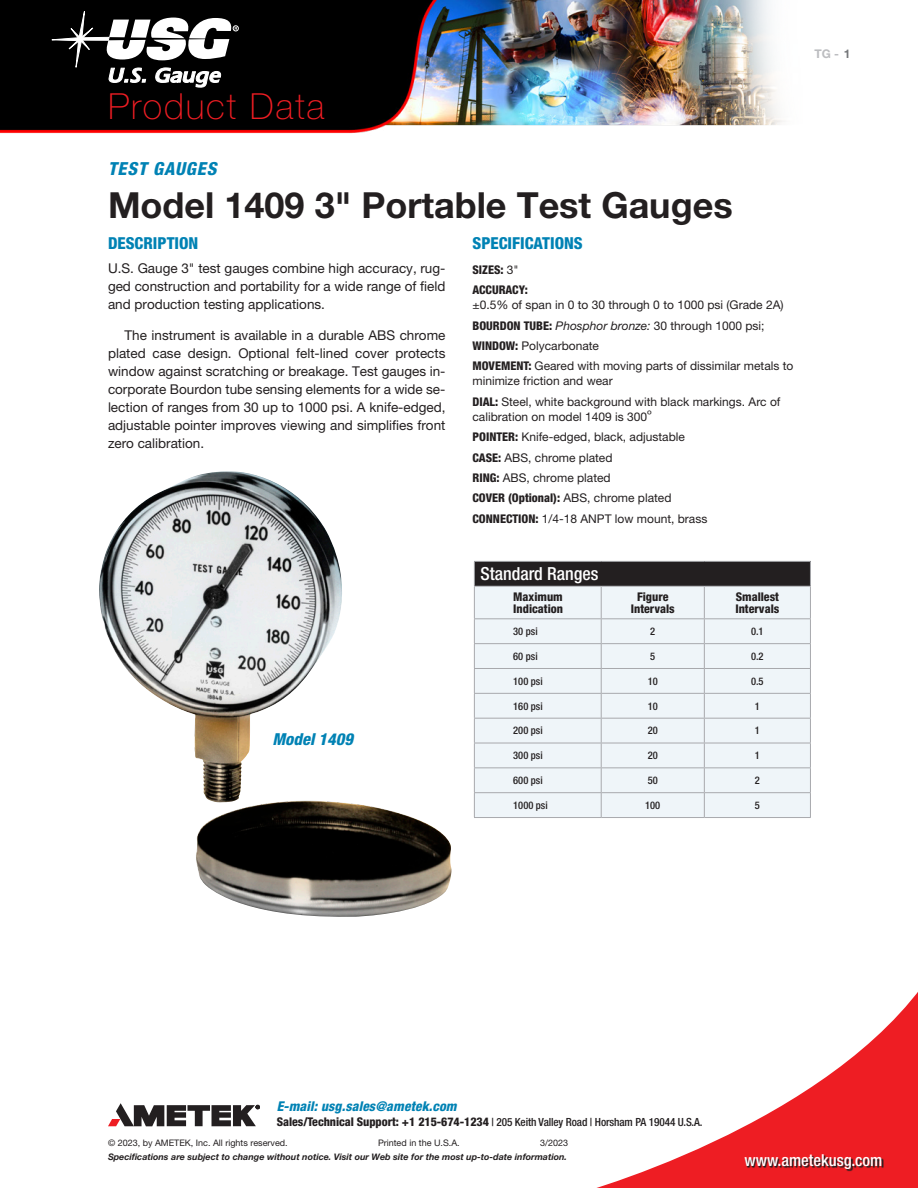
<style>
.page{position:relative;width:918px;height:1188px;background:#fff}
.page>*{position:absolute;margin:0;border:0;box-sizing:border-box;transform-origin:0 0}
.H1_product_name{font:700 36px "Helvetica Neue LT Pro";color:#231f20}
.t1{font:100 36px "Helvetica Neue LT Pro";letter-spacing:.05em;color:#ee1d23}
.chart_H1{font:500 condensed 18px "Helvetica Neue LT Pro";color:#fff}
.H2_caps_major_catego{font:italic 800 condensed 18px "Helvetica Neue LT Pro";letter-spacing:.05em;color:#0082b4}
.description_head{font:800 condensed 16.5px "Helvetica Neue LT Pro";color:#0082b4}
.t2{font:500 condensed 16.5px "Helvetica Neue LT Pro";color:#fff}
.H2_photo_captions{font:italic 800 condensed 16.5px "Helvetica Neue LT Pro";color:#0082b4}
.description_body{font:13.5px/18px "Helvetica Neue LT Pro";color:#231f20;text-align:justify}
.t3{font:italic 800 condensed 13.5px "Helvetica Neue LT Pro";letter-spacing:.01em;color:#0082b4}
.specs{font:12px/15px "Helvetica Neue LT Pro";color:#231f20}
.chart_H3_centered{font:800 condensed 12px/12px "Helvetica Neue LT Pro";color:#231f20}
.specs-2{font:800 condensed 12px "Helvetica Neue LT Pro";color:#231f20}
.t4{font:700 12px "Helvetica Neue LT Pro";color:#bcbdc0}
.t5{font:500 condensed 11.25px "Helvetica Neue LT Pro";letter-spacing:-.01em;color:#231f20}
.chart_body_copy_cent{font:500 condensed 10.5px "Helvetica Neue LT Pro";color:#231f20}
.t6{font:italic 700 9px "Helvetica Neue LT Pro";color:#231f20}
.t7{font:9px "Helvetica Neue LT Pro";color:#231f20}
.s1{font-weight:400;font-stretch:normal}
.s2{font-weight:800;font-stretch:condensed}
.s3{font-style:italic}
.s4{color:#76787b}
.s5{font-weight:800;font-size:12px}
</style>
<div class="page">
<svg style="left:596px;top:992px;width:322px;height:196px"></svg>
<img style="left:0;top:0;width:784px;height:134px">
<svg style="left:108px;top:1103px;width:152px;height:23px"></svg>
<svg style="left:745px;top:1155px;width:139px;height:17px;background:#b71d21"></svg>
<svg style="left:52px;top:11px;width:186px;height:76px"></svg>
<img style="left:99px;top:471px;width:353px;height:446px">
<div style="left:474px;top:561px;width:336px;height:25px;background:#231f20"></div>
<div style="left:475px;top:587px;width:335px;height:230px;background:#eff5f9"></div>
<hr style="left:601px;top:587px;width:1px;height:31px;background:#a8a9ad">
<hr style="left:704px;top:587px;width:1px;height:31px;background:#a8a9ad">
<svg style="left:601px;top:619px;width:1px;height:198px"></svg>
<svg style="left:704px;top:619px;width:1px;height:198px"></svg>
<hr style="left:474px;top:643px;width:127px;height:1px;background:#a8a9ad">
<hr style="left:601px;top:643px;width:103px;height:1px;background:#a8a9ad">
<hr style="left:704px;top:643px;width:107px;height:1px;background:#a8a9ad">
<hr style="left:474px;top:668px;width:127px;height:1px;background:#a8a9ad">
<hr style="left:601px;top:668px;width:103px;height:1px;background:#a8a9ad">
<hr style="left:704px;top:668px;width:107px;height:1px;background:#a8a9ad">
<hr style="left:474px;top:693px;width:127px;height:1px;background:#a8a9ad">
<hr style="left:601px;top:693px;width:103px;height:1px;background:#a8a9ad">
<hr style="left:704px;top:693px;width:107px;height:1px;background:#a8a9ad">
<hr style="left:474px;top:718px;width:127px;height:1px;background:#a8a9ad">
<hr style="left:601px;top:718px;width:103px;height:1px;background:#a8a9ad">
<hr style="left:704px;top:718px;width:107px;height:1px;background:#a8a9ad">
<hr style="left:474px;top:743px;width:127px;height:1px;background:#a8a9ad">
<hr style="left:601px;top:743px;width:103px;height:1px;background:#a8a9ad">
<hr style="left:704px;top:743px;width:107px;height:1px;background:#a8a9ad">
<hr style="left:474px;top:767px;width:127px;height:1px;background:#a8a9ad">
<hr style="left:601px;top:767px;width:103px;height:1px;background:#a8a9ad">
<hr style="left:704px;top:767px;width:107px;height:1px;background:#a8a9ad">
<hr style="left:474px;top:792px;width:127px;height:1px;background:#a8a9ad">
<hr style="left:601px;top:792px;width:103px;height:1px;background:#a8a9ad">
<hr style="left:704px;top:792px;width:107px;height:1px;background:#a8a9ad">
<hr style="left:474px;top:817px;width:127px;height:1px;background:#a8a9ad">
<hr style="left:601px;top:817px;width:103px;height:1px;background:#a8a9ad">
<hr style="left:704px;top:817px;width:107px;height:1px;background:#a8a9ad">
<svg style="left:474px;top:619px;width:1px;height:198px"></svg>
<svg style="left:810px;top:619px;width:1px;height:198px"></svg>
<hr style="left:474px;top:561px;width:127px;height:1px;background:#a8a9ad">
<svg style="left:474px;top:562px;width:1px;height:24px"></svg>
<hr style="left:601px;top:561px;width:103px;height:1px;background:#a8a9ad">
<hr style="left:704px;top:561px;width:107px;height:1px;background:#a8a9ad">
<svg style="left:810px;top:562px;width:1px;height:24px"></svg>
<hr style="left:474px;top:586px;width:127px;height:1px;background:#a8a9ad">
<hr style="left:474px;top:587px;width:1px;height:31px;background:#a8a9ad">
<hr style="left:601px;top:586px;width:103px;height:1px;background:#a8a9ad">
<hr style="left:704px;top:586px;width:107px;height:1px;background:#a8a9ad">
<hr style="left:810px;top:587px;width:1px;height:31px;background:#a8a9ad">
<hr style="left:474px;top:618px;width:127px;height:1px;background:#a8a9ad">
<hr style="left:601px;top:618px;width:103px;height:1px;background:#a8a9ad">
<hr style="left:704px;top:618px;width:107px;height:1px;background:#a8a9ad">
<h1 class="t1" style="left:108px;top:85px;width:218px">Product Data</h1>
<p class="H2_caps_major_catego" style="left:108px;top:157px;width:110px">TEST GAUGES</p>
<p class="H1_product_name" style="left:108px;top:183px;width:626px">Model 1409 3" Portable Test Gauges</p>
<p class="description_head" style="left:108px;top:233px;width:92px">DESCRIPTION</p>
<p class="description_body" style="left:108px;top:259px;width:339px">U.S. Gauge 3" test gauges combine high accuracy, rug&shy;ged construction and portability for a wide range of field and production testing applications.</p>
<p class="description_body" style="left:108px;top:326px;width:339px;text-indent:16px">The instrument is available in a durable ABS chrome plated case design. Optional felt-lined cover protects window against scratching or breakage. Test gauges in&shy;corporate Bourdon tube sensing elements for a wide se&shy;lection of ranges from 30 up to 1000 psi. A knife-edged, adjustable pointer improves viewing and simplifies front zero calibration.</p>
<p class="description_head" style="left:472px;top:233px;width:112px">SPECIFICATIONS</p>
<p class="specs-2" style="left:472px;top:262px;width:48px">SIZES: <span class="s1">3"</span></p>
<p class="specs" style="left:472px;top:282px;width:313px"><span class="s2">ACCURACY:<br></span>±0.5% of span in 0 to 30 through 0 to 1000 psi (Grade 2A)</p>
<p class="specs" style="left:472px;top:318px;width:294px"><span class="s2">BOURDON TUBE:</span> <span class="s3">Phosphor bronze:</span> 30 through 1000 psi;</p>
<p class="specs" style="left:472px;top:338px;width:128px"><span class="s2">WINDOW:</span> Polycarbonate</p>
<p class="specs" style="left:472px;top:358px;width:323px"><span class="s2">MOVEMENT:</span> Geared with moving parts of dissimilar metals to minimize friction and wear</p>
<p class="specs" style="left:472px;top:394px;width:310px"><span class="s2">DIAL:</span> Steel, white background with black markings. Arc of calibration on model 1409 is 300º</p>
<p class="specs" style="left:472px;top:429px;width:214px"><span class="s2">POINTER:</span> Knife-edged, black, adjustable</p>
<p class="specs" style="left:472px;top:450px;width:142px"><span class="s2">CASE:</span> ABS, chrome plated</p>
<p class="specs" style="left:472px;top:470px;width:140px"><span class="s2">RING:</span> ABS, chrome plated</p>
<p class="specs-2" style="left:472px;top:491px;width:201px">COVER (Optional): <span class="s1">ABS, chrome plated</span></p>
<p class="specs" style="left:472px;top:511px;width:236px"><span class="s2">CONNECTION:</span> 1/4-18 ANPT low mount, brass</p>
<p class="H2_photo_captions" style="left:272px;top:729px;width:82px">Model 1409</p>
<p class="chart_H1" style="left:480px;top:563px;width:120px">Standard Ranges</p>
<p class="chart_H3_centered" style="left:513px;top:590px;width:51px">Maximum<br>Indication</p>
<p class="chart_H3_centered" style="left:631px;top:590px;width:45px;text-align:center">Figure<br>Intervals</p>
<p class="chart_H3_centered" style="left:735px;top:590px;width:45px">Smallest<br>Intervals</p>
<p class="chart_body_copy_cent" style="left:513px;top:625px;width:26px">30 psi</p>
<p class="chart_body_copy_cent" style="left:650px;top:625px;width:7px">2</p>
<p class="chart_body_copy_cent" style="left:751px;top:625px;width:14px">0.1</p>
<p class="chart_body_copy_cent" style="left:513px;top:650px;width:26px">60 psi</p>
<p class="chart_body_copy_cent" style="left:650px;top:650px;width:7px">5</p>
<p class="chart_body_copy_cent" style="left:751px;top:650px;width:14px">0.2</p>
<p class="chart_body_copy_cent" style="left:513px;top:675px;width:31px">100 psi</p>
<p class="chart_body_copy_cent" style="left:648px;top:675px;width:12px">10</p>
<p class="chart_body_copy_cent" style="left:751px;top:675px;width:14px">0.5</p>
<p class="chart_body_copy_cent" style="left:513px;top:700px;width:31px">160 psi</p>
<p class="chart_body_copy_cent" style="left:648px;top:700px;width:12px">10</p>
<p class="chart_body_copy_cent" style="left:755px;top:700px;width:7px">1</p>
<p class="chart_body_copy_cent" style="left:513px;top:724px;width:31px">200 psi</p>
<p class="chart_body_copy_cent" style="left:648px;top:724px;width:12px">20</p>
<p class="chart_body_copy_cent" style="left:755px;top:724px;width:7px">1</p>
<p class="chart_body_copy_cent" style="left:513px;top:749px;width:31px">300 psi</p>
<p class="chart_body_copy_cent" style="left:648px;top:749px;width:12px">20</p>
<p class="chart_body_copy_cent" style="left:755px;top:749px;width:7px">1</p>
<p class="chart_body_copy_cent" style="left:513px;top:774px;width:31px">600 psi</p>
<p class="chart_body_copy_cent" style="left:648px;top:774px;width:12px">50</p>
<p class="chart_body_copy_cent" style="left:755px;top:774px;width:7px">2</p>
<p class="chart_body_copy_cent" style="left:513px;top:799px;width:36px">1000 psi</p>
<p class="chart_body_copy_cent" style="left:645px;top:799px;width:17px">100</p>
<p class="chart_body_copy_cent" style="left:755px;top:799px;width:7px">5</p>
<p class="t4" style="left:815px;top:46px;width:37px">TG - <span class="s4">1</span></p>
<p class="t3" style="left:277px;top:1098px;width:181px">E-mail: usg.sales@ametek.com</p>
<p class="t5" style="left:277px;top:1115px;width:427px"><span class="s5">Sales/Technical Support: +1 215-674-1234</span> | 205 Keith Valley Road | Horsham PA 19044 U.S.A.</p>
<p class="t7" style="left:108px;top:1138px;width:181px">© 2023, by AMETEK, Inc. All rights reserved.</p>
<p class="t7" style="left:378px;top:1138px;width:83px">Printed in the U.S.A.</p>
<p class="t7" style="left:540px;top:1138px;width:30px">3/2023</p>
<p class="t6" style="left:108px;top:1151px;width:461px">Specifications are subject to change without notice. Visit our Web site for the most up-to-date information.</p>
<p class="t2" style="left:744px;top:1150px;width:140px">www.ametekusg.com</p>
</div>
